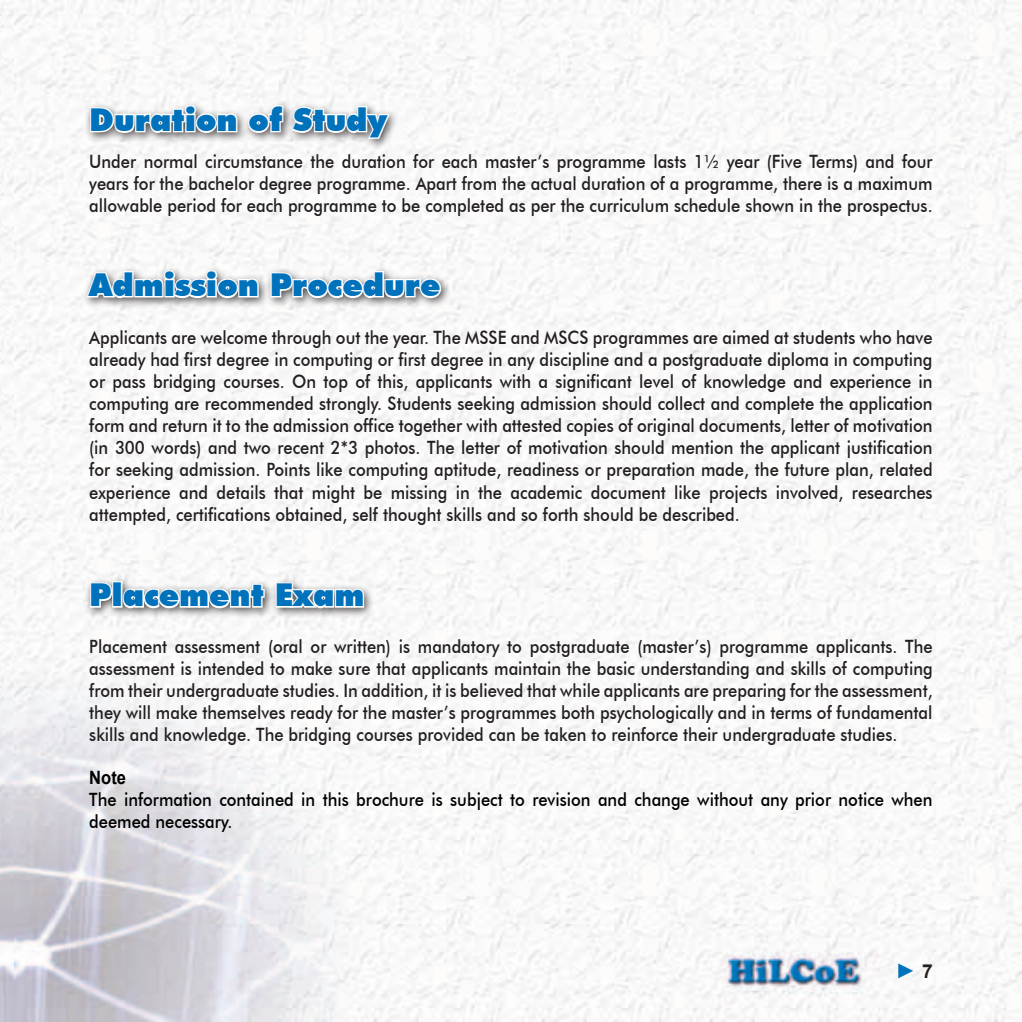
<style>
.page{position:relative;width:1022px;height:1022px;background:#fff}
.page>*{position:absolute;margin:0;border:0;box-sizing:border-box;transform-origin:0 0}
.t1{font:900 31.5px "Futura BT";color:#0072bc}
.t2{font:900 21px "Arial";color:#0072bc}
.t3{font:500 18.38px/22.1px "Futura BT";color:#231f20;text-align:justify;scale:.9 1}
.t4{font:500 18.38px/22.1px "Futura BT";color:#000;scale:.9 1}
.Pa5{font:700 18.38px "Arial";color:#000;scale:.9 1}
.s1{font-weight:700;font-size:19.25px;color:#231f20}
</style>
<div class="page">
<img style="left:0;top:0;width:1022px;height:1022px">
<div style="left:84px;top:576px;width:291px;height:43px;background:#231f20;opacity:.75"></div>
<svg style="left:89px;top:581px;width:25px;height:28px"></svg>
<div style="left:112px;top:581px;width:10px;height:27px;border:3px solid #fff"></div>
<svg style="left:121px;top:583px;width:145px;height:27px"></svg>
<svg style="left:274px;top:581px;width:91px;height:29px"></svg>
<div style="left:84px;top:100px;width:316px;height:50px;background:#231f20;opacity:.75"></div>
<svg style="left:89px;top:104px;width:150px;height:31px"></svg>
<svg style="left:246px;top:101px;width:146px;height:40px"></svg>
<div style="left:82px;top:265px;width:370px;height:44px;background:#231f20;opacity:.75"></div>
<svg style="left:85px;top:269px;width:175px;height:31px"></svg>
<svg style="left:269px;top:270px;width:174px;height:30px"></svg>
<p class="t1" style="left:89px;top:101px;width:300px">Duration of Study</p>
<p class="t3" style="left:89px;top:150px;width:938px">Under normal circumstance the duration for each master’s programme lasts 1½ year (Five Terms) and four years for the bachelor degree programme. Apart from the actual duration of a programme, there is a maximum allowable period for each programme to be completed as per the curriculum schedule shown in the prospectus.</p>
<p class="t1" style="left:89px;top:266px;width:353px">Admission Procedure</p>
<p class="t3" style="left:89px;top:326px;width:939px">Applicants are welcome through out the year. The MSSE and MSCS programmes are aimed at students who have already had first degree in computing or first degree in any discipline and a postgraduate diploma in computing or pass bridging courses. On top of this, applicants with a significant level of knowledge and experience in computing are recommended strongly. Students seeking admission should collect and complete the application form and return it to the admission office together with attested copies of original documents, letter of motivation (in 300 words) and two recent 2*3 photos. The letter of motivation should mention the applicant justification for seeking admission. Points like computing aptitude, readiness or preparation made, the future plan, related experience and details that might be missing in the academic document like projects involved, researches attempted, certifications obtained, self thought skills and so forth should be described.</p>
<p class="t1" style="left:89px;top:576px;width:277px">Placement Exam</p>
<p class="t3" style="left:89px;top:635px;width:938px">Placement assessment (oral or written) is mandatory to postgraduate (master’s) programme applicants. The assessment is intended to make sure that applicants maintain the basic understanding and skills of computing from their undergraduate studies. In addition, it is believed that while applicants are preparing for the assessment, they will make themselves ready for the master’s programmes both psychologically and in terms of fundamental skills and knowledge. The bridging courses provided can be taken to reinforce their undergraduate studies.</p>
<p class="Pa5" style="left:89px;top:765px;width:42px">Note</p>
<p class="t4" style="left:89px;top:789px;width:938px">The information contained in this brochure is subject to revision and change without any prior notice when deemed necessary.</p>
<p class="t2" style="left:895px;top:955px;width:39px">► <span class="s1">7</span></p>
</div>
